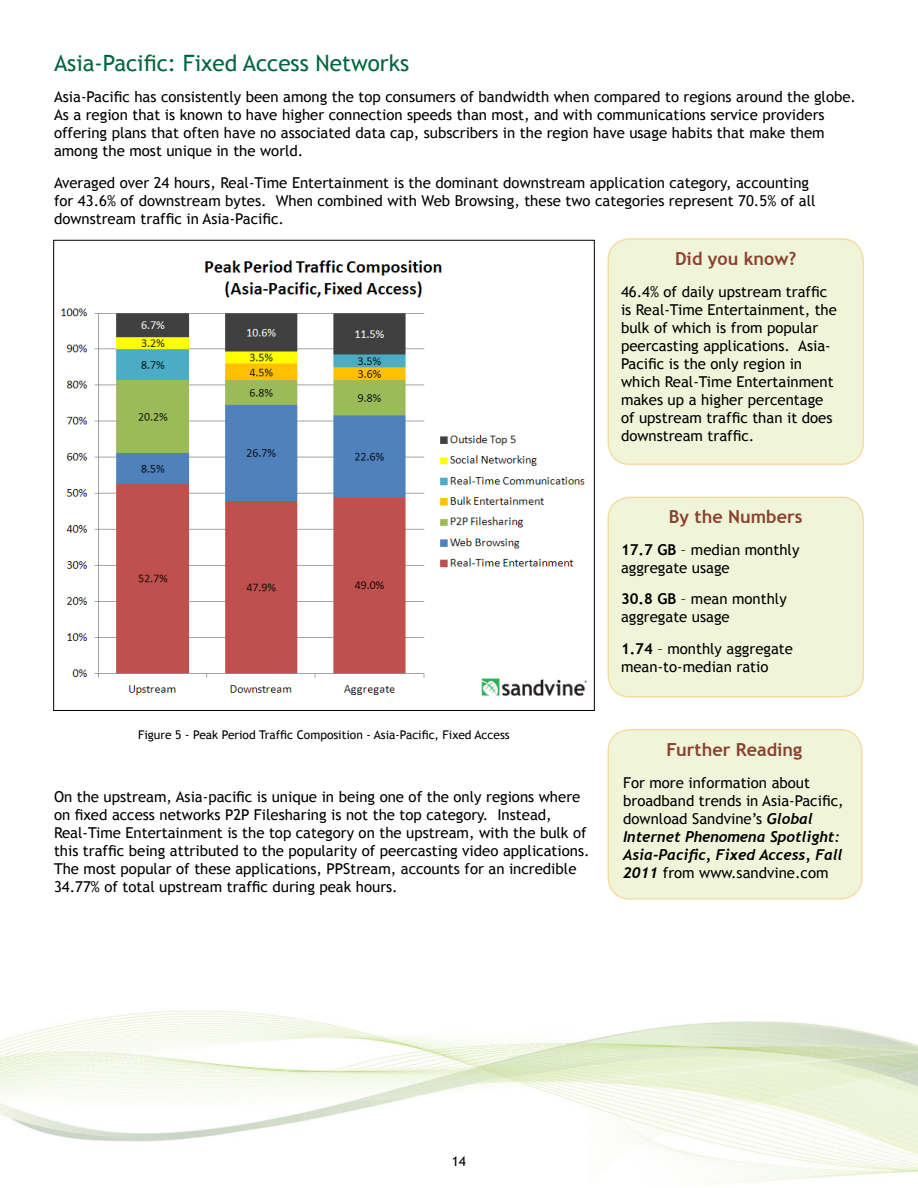
<style>
.page{position:relative;width:918px;height:1188px;background:#fff}
.page>*{position:absolute;margin:0;border:0;box-sizing:border-box;transform-origin:0 0}
.Second-Level_Heading{font:22.5px "Trebuchet MS";color:#00653e}
.Sidebar_Title{font:700 18px "Trebuchet MS";color:#8a412e}
.t1{font:15px/18px "Trebuchet MS";color:#000}
.t2{font:13.5px "Trebuchet MS";color:#000}
.Figure{font:12px "Trebuchet MS";color:#000}
.s1{font-weight:700}
.s2{font-family:"Trebuchet";font-weight:700;font-style:italic}
</style>
<div class="page">
<img style="left:0;top:1010px;width:918px;height:174px">
<img style="left:61px;top:260px;width:526px;height:436px">
<div style="left:608px;top:239px;width:255px;height:225px;background:#f0f5da;border-radius:22px"></div>
<div style="left:607px;top:238px;width:257px;height:227px;border:2px solid #e7a614;border-radius:22px"></div>
<div style="left:608px;top:497px;width:255px;height:200px;background:#f0f5da;border-radius:22px"></div>
<div style="left:607px;top:497px;width:257px;height:201px;border:2px solid #e7a614;border-radius:22px"></div>
<div style="left:608px;top:730px;width:254px;height:169px;background:#f0f5da;border-radius:22px"></div>
<div style="left:607px;top:729px;width:256px;height:171px;border:2px solid #e7a614;border-radius:22px"></div>
<p class="Second-Level_Heading" style="left:54px;top:49px;width:357px">Asia-Pacific: Fixed Access Networks</p>
<p class="t1" style="left:54px;top:88px;width:804px">Asia-Pacific has consistently been among the top consumers of bandwidth when compared to regions around the globe.<br>As a region that is known to have higher connection speeds than most, and with communications service providers offering plans that often have no associated data cap, subscribers in the region have usage habits that make them among the most unique in the world.</p>
<p class="t1" style="left:54px;top:173px;width:763px">Averaged over 24 hours, Real-Time Entertainment is the dominant downstream application category, accounting for 43.6% of downstream bytes. When combined with Web Browsing, these two categories represent 70.5% of all downstream traffic in Asia-Pacific.</p>
<p class="Sidebar_Title" style="left:675px;top:247px;width:123px">Did you know?</p>
<p class="t1" style="left:621px;top:282px;width:218px">46.4% of daily upstream traffic is Real-Time Entertainment, the bulk of which is from popular peercasting applications. Asia-<br>Pacific is the only region in which Real-Time Entertainment makes up a higher percentage of upstream traffic than it does downstream traffic.</p>
<p class="Figure" style="left:138px;top:727px;width:373px">Figure 5 - Peak Period Traffic Composition - Asia-Pacific, Fixed Access</p>
<p class="t1" style="left:54px;top:787px;width:537px">On the upstream, Asia-pacific is unique in being one of the only regions where on fixed access networks P2P Filesharing is not the top category. Instead, Real-Time Entertainment is the top category on the upstream, with the bulk of this traffic being attributed to the popularity of peercasting video applications.<br>The most popular of these applications, PPStream, accounts for an incredible 34.77% of total upstream traffic during peak hours.</p>
<p class="Sidebar_Title" style="left:669px;top:506px;width:135px">By the Numbers</p>
<p class="t1" style="left:621px;top:541px;width:180px"><span class="s1">17.7 GB</span> – median monthly aggregate usage</p>
<p class="t1" style="left:621px;top:590px;width:167px"><span class="s1">30.8 GB</span> – mean monthly aggregate usage</p>
<p class="t1" style="left:621px;top:640px;width:174px"><span class="s1">1.74</span> – monthly aggregate mean-to-median ratio</p>
<p class="Sidebar_Title" style="left:667px;top:739px;width:137px">Further Reading</p>
<p class="t1" style="left:623px;top:774px;width:222px">For more information about broadband trends in Asia-Pacific, download Sandvine’s <span class="s2">Global<br>Internet Phenomena Spotlight:<br>Asia-Pacific, Fixed Access, Fall<br>2011</span> from www.sandvine.com</p>
<p class="t2" style="left:452px;top:1153px;width:16px">14</p>
</div>
